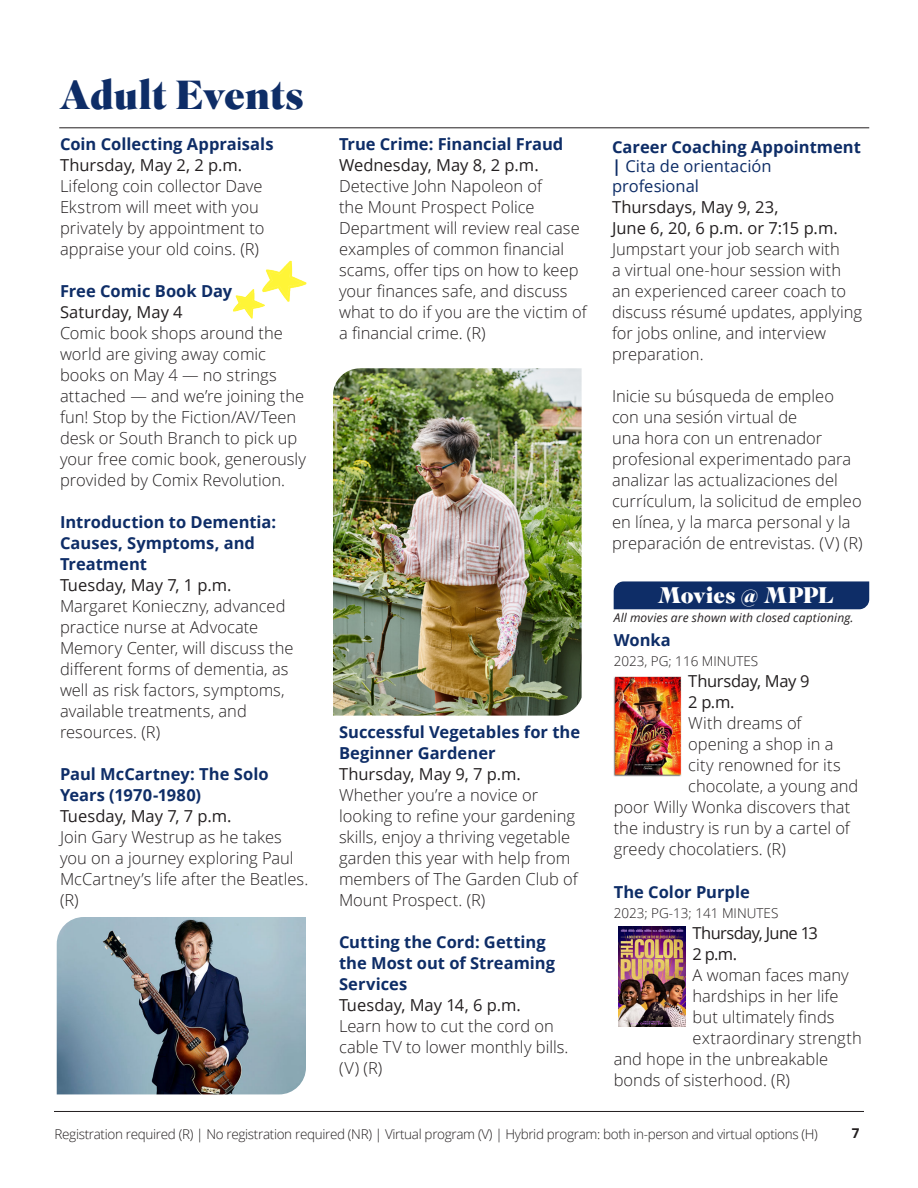
<style>
.page{position:relative;width:918px;height:1188px;background:#fff}
.page>*{position:absolute;margin:0;border:0;box-sizing:border-box;transform-origin:0 0}
.t1{font:900 40.5px "Superior Title";color:#0e2d67}
.t2{font:900 22.5px "Superior Title";letter-spacing:-.01em;color:#fff}
.Program_details{font:300 16.5px/21px "Open Sans";color:#231f20}
.Program_Name{font:700 16.5px/21px "Open Sans";color:#0e2d67}
.prorgam_date{font:16.5px/21px "Open Sans";color:#231f20}
.Familes_ages{font:16.5px/19.5px "Open Sans";color:#0e2d67}
.Program_details-2{font:700 16.5px "Open Sans";color:#0e2d67}
.prorgam_date-2{font:16.5px/21px "Open Sans";letter-spacing:-.04em;color:#231f20}
.prorgam_date-3{font:16.5px/21px "Open Sans";letter-spacing:-.02em;color:#231f20}
.Familes_ages-2{font:300 13.5px "Open Sans";letter-spacing:-.025em;color:#231f20}
.Familes_ages-3{font:300 13.5px "Open Sans";color:#231f20}
.t3{font:700 13.5px "Open Sans";color:#231f20}
.Program_Name-2{font:italic 12px "Open Sans";letter-spacing:.015em;color:#231f20}
.s1{font-weight:700}
</style>
<div class="page">
<hr style="left:54px;top:1111px;width:810px;height:1px;background:#231f20">
<img style="left:614px;top:677px;width:67px;height:99px">
<div style="left:614px;top:581px;width:255px;height:28px;background:#0e2d67"></div>
<img style="left:57px;top:917px;width:249px;height:177px">
<img style="left:333px;top:368px;width:249px;height:348px">
<img style="left:618px;top:927px;width:67px;height:99px">
<hr style="left:59px;top:127px;width:810px;height:1px;background:#231f20">
<img style="left:265px;top:260px;width:42px;height:42px">
<img style="left:233px;top:282px;width:39px;height:37px">
<p class="t1" style="left:59px;top:69px;width:246px">Adult Events</p>
<p class="Program_Name" style="left:60px;top:133px;width:215px">Coin Collecting Appraisals</p>
<p class="prorgam_date" style="left:60px;top:154px;width:184px">Thursday, May 2, 2 p.m.</p>
<p class="Program_details" style="left:60px;top:175px;width:206px">Lifelong coin collector Dave<br>Ekstrom will meet with you privately by appointment to appraise your old coins. (R)</p>
<p class="Program_Name" style="left:60px;top:280px;width:174px">Free Comic Book Day</p>
<p class="prorgam_date" style="left:60px;top:301px;width:124px">Saturday, May 4</p>
<p class="Program_details" style="left:60px;top:322px;width:247px">Comic book shops around the world are giving away comic books on May 4 — no strings attached — and we’re joining the fun! Stop by the Fiction/AV/Teen desk or South Branch to pick up your free comic book, generously provided by Comix Revolution.</p>
<p class="Program_Name" style="left:60px;top:511px;width:218px">Introduction to Dementia:<br>Causes, Symptoms, and<br>Treatment</p>
<p class="prorgam_date" style="left:60px;top:574px;width:173px">Tuesday, May 7, 1 p.m.</p>
<p class="Program_details" style="left:60px;top:595px;width:235px">Margaret Konieczny, advanced practice nurse at Advocate<br>Memory Center, will discuss the different forms of dementia, as well as risk factors, symptoms, available treatments, and resources. (R)</p>
<p class="Program_Name" style="left:60px;top:763px;width:210px">Paul McCartney: The Solo<br>Years (1970-1980)</p>
<p class="prorgam_date" style="left:60px;top:805px;width:173px">Tuesday, May 7, 7 p.m.</p>
<p class="Program_details" style="left:60px;top:826px;width:250px">Join Gary Westrup as he takes you on a journey exploring Paul<br>McCartney’s life after the Beatles. (R)</p>
<p class="Program_details-2" style="left:339px;top:132px;width:226px">True Crime: Financial Fraud</p>
<p class="prorgam_date" style="left:339px;top:154px;width:201px">Wednesday, May 8, 2 p.m.</p>
<p class="Program_details" style="left:339px;top:175px;width:249px">Detective John Napoleon of<br>the Mount Prospect Police<br>Department will review real case examples of common financial scams, offer tips on how to keep your finances safe, and discuss what to do if you are the victim of a financial crime. (R)</p>
<p class="Program_Name" style="left:339px;top:721px;width:243px">Successful Vegetables for the<br>Beginner Gardener</p>
<p class="prorgam_date" style="left:339px;top:763px;width:183px">Thursday, May 9, 7 p.m.</p>
<p class="Program_details" style="left:339px;top:784px;width:240px">Whether you’re a novice or looking to refine your gardening skills, enjoy a thriving vegetable garden this year with help from members of The Garden Club of<br>Mount Prospect. (R)</p>
<p class="Program_Name" style="left:339px;top:931px;width:218px">Cutting the Cord: Getting the Most out of Streaming<br>Services</p>
<p class="prorgam_date" style="left:339px;top:994px;width:183px">Tuesday, May 14, 6 p.m.</p>
<p class="Program_details" style="left:339px;top:1015px;width:231px">Learn how to cut the cord on cable TV to lower monthly bills. (V) (R)</p>
<p class="Familes_ages" style="left:612px;top:137px;width:250px"><span class="s1">Career Coaching Appointment |</span> Cita de orientación profesional</p>
<p class="prorgam_date" style="left:612px;top:196px;width:227px">Thursdays, May 9, 23,<br>June 6, 20, 6 p.m. or 7:15 p.m.</p>
<p class="Program_details" style="left:612px;top:238px;width:252px">Jumpstart your job search with<br>a virtual one-hour session with an experienced career coach to discuss résumé updates, applying for jobs online, and interview preparation.</p>
<p class="Program_details" style="left:612px;top:385px;width:252px">Inicie su búsqueda de empleo con una sesión virtual de<br>una hora con un entrenador profesional experimentado para analizar las actualizaciones del currículum, la solicitud de empleo en línea, y la marca personal y la preparación de entrevistas. (V) (R)</p>
<p class="t2" style="left:657px;top:581px;width:178px">Movies @ MPPL</p>
<p class="Program_Name-2" style="left:614px;top:610px;width:241px">All movies are shown with closed captioning.</p>
<p class="Program_Name" style="left:614px;top:630px;width:59px">Wonka</p>
<p class="Familes_ages-3" style="left:614px;top:652px;width:146px">2023, PG; 116 MINUTES</p>
<p class="prorgam_date-3" style="left:688px;top:670px;width:123px">Thursday, May 9<br>2 p.m.</p>
<p class="Program_details" style="left:688px;top:712px;width:115px">With dreams of</p>
<p class="Program_details" style="left:688px;top:733px;width:147px">opening a shop in a</p>
<p class="Program_details" style="left:688px;top:754px;width:154px">city renowned for its</p>
<p class="Program_details" style="left:688px;top:775px;width:172px">chocolate, a young and</p>
<p class="Program_details" style="left:614px;top:796px;width:238px">poor Willy Wonka discovers that</p>
<p class="Program_details" style="left:614px;top:817px;width:238px">the industry is run by a cartel of</p>
<p class="Program_details" style="left:614px;top:838px;width:174px">greedy chocolatiers. (R)</p>
<p class="Program_Name" style="left:614px;top:882px;width:138px">The Color Purple</p>
<p class="Familes_ages-3" style="left:614px;top:904px;width:166px">2023; PG-13; 141 MINUTES</p>
<p class="prorgam_date-2" style="left:693px;top:922px;width:127px">Thursday, June 13<br>2 p.m.</p>
<p class="Program_details" style="left:693px;top:964px;width:158px">A woman faces many</p>
<p class="Program_details" style="left:693px;top:985px;width:147px">hardships in her life</p>
<p class="Program_details" style="left:693px;top:1006px;width:144px">but ultimately finds</p>
<p class="Program_details" style="left:693px;top:1027px;width:171px">extraordinary strength</p>
<p class="Program_details" style="left:614px;top:1048px;width:216px">and hope in the unbreakable</p>
<p class="Program_details" style="left:614px;top:1069px;width:178px">bonds of sisterhood. (R)</p>
<p class="Familes_ages-2" style="left:55px;top:1125px;width:765px">Registration required (R) | No registration required (NR) | Virtual program (V) | Hybrid program: both in-person and virtual options (H)</p>
<p class="t3" style="left:852px;top:1123px;width:9px">7</p>
</div>
